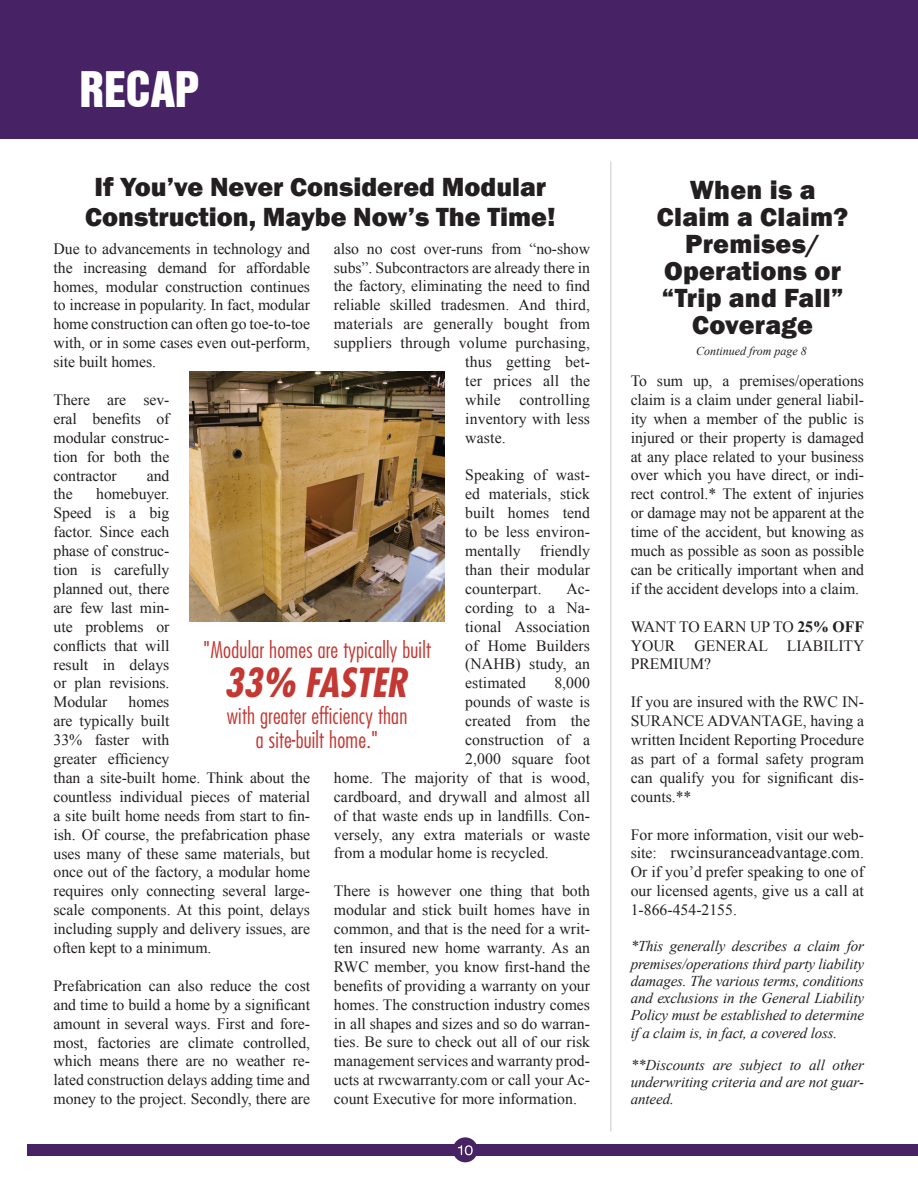
<style>
.page{position:relative;width:918px;height:1188px;background:#fff}
.page>*{position:absolute;margin:0;border:0;box-sizing:border-box;transform-origin:0 0}
.t1{font:45px "Swiss 921 BT Regular A";color:#fff}
.t2{font:italic 700 condensed 39px "Futura LT Pro";letter-spacing:-.005em;color:#c33832}
.t3{font:800 27px "Franklin Gothic";color:#231f20}
.t4{font:300 condensed 22.5px "Futura LT Pro";letter-spacing:.01em;color:#c33832}
.t5{font:16.5px "Times New Roman";letter-spacing:.005em;color:#231f20}
.t6{font:15.75px/18.9px "Times New Roman";letter-spacing:-.005em;color:#231f20;text-align:justify}
.t7{font:italic 15px/17.2px "Times New Roman";letter-spacing:-.01em;color:#231f20;text-align:justify}
.t8{font:italic 12px "Times New Roman";color:#231f20}
.s1{font-weight:700}
.s2{font-size:15.75px}
</style>
<div class="page">
<div style="left:27px;top:1144px;width:891px;height:12px;background:#472265"></div>
<div style="left:453px;top:1137px;width:25px;height:25px;background:#472265;border-radius:50%"></div>
<div style="left:0;top:0;width:918px;height:139px;background:#472265"></div>
<svg style="left:458px;top:1145px;width:15px;height:10px"></svg>
<hr style="left:610px;top:162px;width:1px;height:969px;background:#c7c8ca">
<img style="left:190px;top:371px;width:255px;height:251px">
<h1 class="t1" style="left:80px;top:60px;width:121px">RECAP</h1>
<p class="t3" style="left:94px;top:169px;width:453px">If You’ve Never Considered Modular</p>
<p class="t3" style="left:85px;top:199px;width:472px">Construction, Maybe Now’s The Time!</p>
<p class="t6" style="left:334px;top:239px;width:258px">also no cost over-runs from “no-show</p>
<p class="t6" style="left:334px;top:258px;width:258px">subs”. Subcontractors are already there in</p>
<p class="t6" style="left:334px;top:276px;width:258px">the factory, eliminating the need to find</p>
<p class="t6" style="left:334px;top:295px;width:258px">reliable skilled tradesmen. And third,</p>
<p class="t6" style="left:334px;top:314px;width:258px">materials are generally bought from</p>
<p class="t6" style="left:334px;top:333px;width:258px">suppliers through volume purchasing,</p>
<p class="t6" style="left:465px;top:352px;width:126px">thus getting bet-</p>
<p class="t6" style="left:465px;top:371px;width:126px">ter prices all the</p>
<p class="t6" style="left:465px;top:390px;width:126px">while controlling</p>
<p class="t6" style="left:465px;top:409px;width:126px">inventory with less</p>
<p class="t6" style="left:465px;top:428px;width:42px">waste.</p>
<p class="t6" style="left:465px;top:465px;width:126px">Speaking of wast&shy;ed materials, stick built homes tend to be less environ&shy;mentally friendly than their modular counterpart.</p>
<p class="t6" style="left:54px;top:239px;width:258px">Due to advancements in technology and the increasing demand for affordable homes, modular construction continues to increase in popularity. In fact, modular home construction can often go toe-to-toe with, or in some cases even out-perform, site built homes.</p>
<p class="t6" style="left:54px;top:390px;width:117px">There are sev&shy;eral benefits of modular construc&shy;tion for both the contractor</p>
<p class="t6" style="left:147px;top:466px;width:24px">and</p>
<p class="t6" style="left:54px;top:484px;width:117px;text-indent:43px">homebuyer.<br>Speed is a big factor. Since each phase of construc&shy;tion is carefully planned out, there are few last min&shy;ute problems or conflicts that will result in delays or plan revisions.<br>Modular</p>
<p class="t6" style="left:54px;top:484px;width:21px">the</p>
<p class="t6" style="left:465px;top:579px;width:126px;text-indent:101px">Ac&shy;cording to a Na&shy;tional Association of Home Builders (NAHB) study, an estimated</p>
<p class="t4" style="left:203px;top:635px;width:229px">"Modular homes are typically built</p>
<p class="t2" style="left:224px;top:657px;width:185px">33% FASTER</p>
<p class="t6" style="left:554px;top:673px;width:37px">8,000</p>
<p class="t6" style="left:465px;top:692px;width:126px">pounds of waste is</p>
<p class="t6" style="left:465px;top:711px;width:126px">created from the</p>
<p class="t6" style="left:465px;top:730px;width:126px">construction of a</p>
<p class="t6" style="left:465px;top:749px;width:126px">2,000 square foot</p>
<p class="t6" style="left:334px;top:768px;width:258px">home. The majority of that is wood,</p>
<p class="t6" style="left:334px;top:787px;width:258px">cardboard, and drywall and almost all</p>
<p class="t6" style="left:334px;top:806px;width:258px">of that waste ends up in landfills. Con-</p>
<p class="t6" style="left:334px;top:825px;width:258px">versely, any extra materials or waste</p>
<p class="t6" style="left:334px;top:843px;width:217px">from a modular home is recycled.</p>
<p class="t6" style="left:334px;top:881px;width:258px">There is however one thing that both modular and stick built homes have in common, and that is the need for a writ&shy;ten insured new home warranty. As an RWC member, you know first-hand the benefits of providing a warranty on your homes. The construction industry comes in all shapes and sizes and so do warran&shy;ties. Be sure to check out all of our risk management services and warranty prod&shy;ucts at rwcwarranty.com or call your Ac&shy;count Executive for more information.</p>
<p class="t6" style="left:54px;top:692px;width:258px;text-align:left;text-indent:75px">homes<br>are typically built<br>33% faster with<br>greater efficiency<br>than a site-built home. Think about the countless individual pieces of material a site built home needs from start to fin&shy;ish. Of course, the prefabrication phase uses many of these same materials, but once out of the factory, a modular home requires only connecting several large&shy;scale components. At this point, delays including supply and delivery issues, are often kept to a minimum.</p>
<p class="t6" style="left:54px;top:976px;width:258px">Prefabrication can also reduce the cost and time to build a home by a significant amount in several ways. First and fore&shy;most, factories are climate controlled, which means there are no weather re&shy;lated construction delays adding time and money to the project. Secondly, there are</p>
<p class="t4" style="left:227px;top:702px;width:182px">with greater efficiency than</p>
<p class="t4" style="left:256px;top:726px;width:124px">a site-built home."</p>
<p class="t3" style="left:690px;top:173px;width:127px">When is a</p>
<p class="t3" style="left:657px;top:200px;width:193px">Claim a Claim?</p>
<p class="t3" style="left:685px;top:227px;width:136px">Premises/</p>
<p class="t3" style="left:664px;top:254px;width:178px">Operations or</p>
<p class="t3" style="left:662px;top:281px;width:183px">“Trip and Fall”</p>
<p class="t3" style="left:692px;top:308px;width:122px">Coverage</p>
<p class="t8" style="left:696px;top:343px;width:112px">Continued from page 8</p>
<p class="t6" style="left:631px;top:371px;width:235px">To sum up, a premises/operations claim is a claim under general liabil&shy;ity when a member of the public is injured or their property is damaged at any place related to your business over which you have direct, or indi&shy;rect control.* The extent of injuries or damage may not be apparent at the time of the accident, but knowing as much as possible as soon as possible can be critically important when and if the accident develops into a claim.</p>
<p class="t6" style="left:631px;top:617px;width:235px">WANT TO EARN UP TO <span class="s1">25% OFF </span>YOUR GENERAL LIABILITY PREMIUM?</p>
<p class="t6" style="left:631px;top:692px;width:235px">If you are insured with the RWC IN-SURANCE ADVANTAGE, having a written Incident Reporting Procedure as part of a formal safety program can qualify you for significant dis&shy;counts.**</p>
<p class="t6" style="left:631px;top:825px;width:235px">For more information, visit our web-</p>
<p class="t5" style="left:631px;top:842px;width:235px"><span class="s2">site:</span> rwcinsuranceadvantage.com<span class="s2">.</span></p>
<p class="t6" style="left:631px;top:862px;width:235px">Or if you’d prefer speaking to one of our licensed agents, give us a call at 1-866-454-2155.</p>
<p class="t7" style="left:631px;top:937px;width:235px">*This generally describes a claim for premises/operations third party liability damages. The various terms, conditions and exclusions in the General Liability Policy must be established to determine if a claim is, in fact, a covered loss.</p>
<p class="t7" style="left:631px;top:1056px;width:235px">**Discounts are subject to all other underwriting criteria and are not guar&shy;anteed.</p>
</div>
